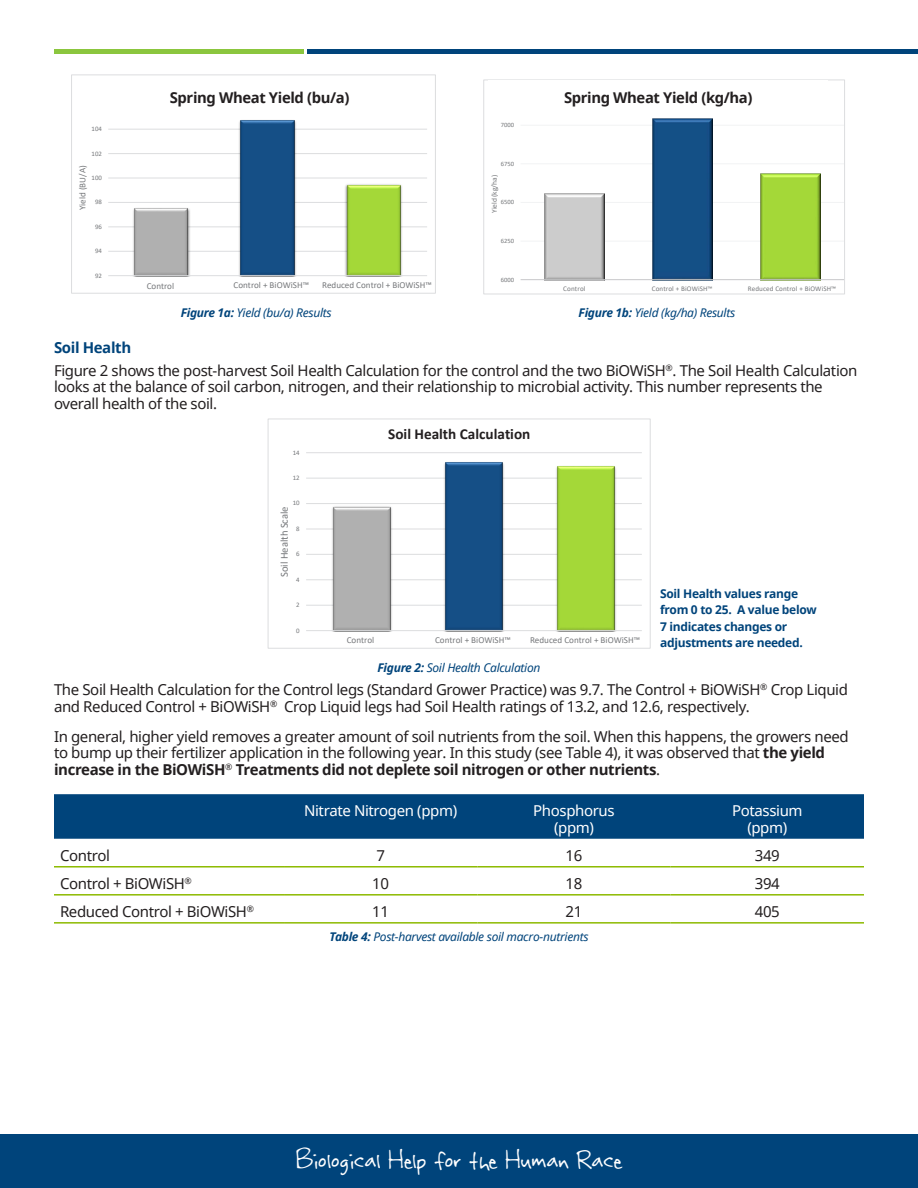
<style>
.page{position:relative;width:918px;height:1188px;background:#fff}
.page>*{position:absolute;margin:0;border:0;box-sizing:border-box;transform-origin:0 0}
.t1{font:30px "Rabiohead";letter-spacing:-.025em;color:#fff}
.t2{font:700 15.15px "Calibri";color:#231f20}
.t3{font:15px/16.5px "Noto Sans";letter-spacing:-.025em;color:#231f20}
.t4{font:15px/16.5px "Noto Sans";letter-spacing:-.025em;color:#fff;text-align:center}
.t5{font:700 15px "Noto Sans";letter-spacing:-.025em;color:#00447b}
.t6{font:700 14.85px "Noto Sans";letter-spacing:-.025em;color:#231f20}
.t7{font:italic 12px "Noto Sans";letter-spacing:-.025em;color:#00447b}
.t8{font:700 12px/16.5px "Noto Sans";letter-spacing:-.025em;color:#00447b}
.t9{font:700 12px "Calibri";color:#76787b}
.t10{font:10.65px "Calibri";color:#76787b}
.t11{font:9.15px "Calibri";color:#76787b}
.t12{font:7.5px "Calibri";color:#76787b}
.t13{font:7.05px "Calibri";letter-spacing:.01em;color:#76787b}
.t14{font:6.9px "Calibri";color:#76787b}
.t15{font:6.75px "Calibri";color:#76787b}
.t16{font:6.6px "Calibri";letter-spacing:.015em;color:#76787b}
.s1{font-weight:700}
</style>
<div class="page">
<div style="left:0;top:1134px;width:918px;height:54px;background:#00447b"></div>
<hr style="left:54px;top:50px;width:249px;height:4px;background:#8bc63e">
<hr style="left:307px;top:50px;width:611px;height:4px;background:#00447b">
<hr style="left:108px;top:251px;width:319px;height:1px;background:#dcdddf">
<hr style="left:108px;top:227px;width:319px;height:1px;background:#dcdddf">
<hr style="left:108px;top:202px;width:319px;height:1px;background:#dcdddf">
<hr style="left:108px;top:178px;width:319px;height:1px;background:#dcdddf">
<hr style="left:108px;top:153px;width:319px;height:1px;background:#dcdddf">
<hr style="left:108px;top:129px;width:319px;height:1px;background:#dcdddf">
<img style="left:238px;top:120px;width:60px;height:155px">
<img style="left:344px;top:184px;width:60px;height:91px">
<img style="left:131px;top:208px;width:60px;height:67px">
<img style="left:241px;top:120px;width:53px;height:155px">
<img style="left:347px;top:185px;width:54px;height:90px">
<img style="left:135px;top:208px;width:53px;height:67px">
<hr style="left:108px;top:275px;width:319px;height:1px;background:#dcdddf">
<div style="left:71px;top:75px;width:365px;height:219px;border:1px solid #dcdddf"></div>
<hr style="left:521px;top:241px;width:323px;height:1px;background:#f2f3f4">
<hr style="left:521px;top:202px;width:323px;height:1px;background:#f2f3f4">
<hr style="left:521px;top:164px;width:323px;height:1px;background:#f2f3f4">
<hr style="left:521px;top:125px;width:323px;height:1px;background:#f2f3f4">
<img style="left:544px;top:193px;width:61px;height:86px">
<img style="left:652px;top:119px;width:61px;height:160px">
<img style="left:760px;top:174px;width:61px;height:105px">
<hr style="left:521px;top:279px;width:323px;height:1px;background:#c7c8ca">
<div style="left:483px;top:80px;width:362px;height:214px;border:1px solid #dcdddf"></div>
<div style="left:488px;top:80px;width:340px;height:34px;background:#fff"></div>
<hr style="left:306px;top:605px;width:336px;height:1px;background:#dcdddf">
<hr style="left:306px;top:579px;width:336px;height:1px;background:#dcdddf">
<hr style="left:306px;top:554px;width:336px;height:1px;background:#dcdddf">
<hr style="left:306px;top:529px;width:336px;height:1px;background:#dcdddf">
<hr style="left:306px;top:503px;width:336px;height:1px;background:#dcdddf">
<hr style="left:306px;top:478px;width:336px;height:1px;background:#dcdddf">
<hr style="left:306px;top:452px;width:336px;height:1px;background:#dcdddf">
<img style="left:331px;top:506px;width:62px;height:124px">
<img style="left:442px;top:462px;width:63px;height:168px">
<img style="left:554px;top:466px;width:63px;height:164px">
<img style="left:334px;top:507px;width:56px;height:123px">
<div style="left:446px;top:463px;width:56px;height:167px;background:#154f86"></div>
<img style="left:558px;top:466px;width:56px;height:164px">
<hr style="left:306px;top:630px;width:336px;height:1px;background:#dcdddf">
<div style="left:268px;top:419px;width:383px;height:230px;border:1px solid #dcdddf"></div>
<div style="left:54px;top:794px;width:810px;height:45px;background:#00447b"></div>
<hr style="left:54px;top:866px;width:230px;height:2px;background:#8dba00">
<hr style="left:284px;top:866px;width:193px;height:2px;background:#8dba00">
<hr style="left:477px;top:866px;width:194px;height:2px;background:#8dba00">
<hr style="left:671px;top:866px;width:193px;height:2px;background:#8dba00">
<hr style="left:54px;top:894px;width:230px;height:2px;background:#8dba00">
<hr style="left:284px;top:894px;width:193px;height:2px;background:#8dba00">
<hr style="left:477px;top:894px;width:194px;height:2px;background:#8dba00">
<hr style="left:671px;top:894px;width:193px;height:2px;background:#8dba00">
<hr style="left:54px;top:922px;width:230px;height:2px;background:#8dba00">
<hr style="left:284px;top:922px;width:193px;height:2px;background:#8dba00">
<hr style="left:477px;top:922px;width:194px;height:2px;background:#8dba00">
<hr style="left:671px;top:922px;width:193px;height:2px;background:#8dba00">
<p class="t15" style="left:92px;top:124px;width:12px">104</p>
<p class="t15" style="left:92px;top:149px;width:12px">102</p>
<p class="t11" style="left:76px;top:210px;width:47px;rotate:-90deg">Yield (BU/A)</p>
<p class="t15" style="left:92px;top:173px;width:12px">100</p>
<p class="t15" style="left:95px;top:197px;width:8px">98</p>
<p class="t15" style="left:95px;top:222px;width:8px">96</p>
<p class="t15" style="left:95px;top:246px;width:8px">94</p>
<p class="t15" style="left:95px;top:271px;width:8px">92</p>
<p class="t9" style="left:206px;top:80px;width:97px">Spring Wheat Yield</p>
<p class="t6" style="left:170px;top:87px;width:181px">Spring Wheat Yield (bu/a)</p>
<p class="t11" style="left:147px;top:279px;width:29px">Control</p>
<p class="t11" style="left:234px;top:279px;width:77px">Control + BiOWiSH™</p>
<p class="t11" style="left:322px;top:279px;width:111px">Reduced Control + BiOWiSH™</p>
<p class="t7" style="left:181px;top:305px;width:153px"><span class="s1">Figure 1a:</span> Yield (bu/a) Results</p>
<p class="t16" style="left:501px;top:120px;width:15px">7000</p>
<p class="t16" style="left:501px;top:159px;width:15px">6750</p>
<p class="t12" style="left:489px;top:213px;width:40px;rotate:-90deg">Yield (kg/ha)</p>
<p class="t16" style="left:501px;top:198px;width:15px">6500</p>
<p class="t16" style="left:501px;top:236px;width:15px">6250</p>
<p class="t16" style="left:501px;top:275px;width:15px">6000</p>
<p class="t6" style="left:564px;top:87px;width:190px">Spring Wheat Yield (kg/ha)</p>
<p class="t13" style="left:563px;top:284px;width:24px">Control</p>
<p class="t13" style="left:652px;top:284px;width:62px">Control + BiOWiSH™</p>
<p class="t13" style="left:748px;top:284px;width:90px">Reduced Control + BiOWiSH™</p>
<p class="t7" style="left:579px;top:304px;width:158px"><span class="s1">Figure 1b:</span> Yield (kg/ha) Results</p>
<p class="t5" style="left:54px;top:337px;width:79px">Soil Health</p>
<p class="t3" style="left:54px;top:362px;width:805px">Figure 2 shows the post-harvest Soil Health Calculation for the control and the two BiOWiSH<sup>®</sup>. The Soil Health Calculation looks at the balance of soil carbon, nitrogen, and their relationship to microbial activity. This number represents the overall health of the soil.</p>
<p class="t14" style="left:293px;top:448px;width:8px">14</p>
<p class="t14" style="left:293px;top:473px;width:8px">12</p>
<p class="t14" style="left:293px;top:498px;width:8px">10</p>
<p class="t10" style="left:277px;top:577px;width:72px;rotate:-90deg">Soil Health Scale</p>
<p class="t14" style="left:296px;top:524px;width:5px">8</p>
<p class="t14" style="left:296px;top:549px;width:5px">6</p>
<p class="t14" style="left:296px;top:575px;width:5px">4</p>
<p class="t14" style="left:296px;top:600px;width:5px">2</p>
<p class="t14" style="left:296px;top:626px;width:5px">0</p>
<p class="t2" style="left:388px;top:423px;width:144px">Soil Health Calculation</p>
<p class="t11" style="left:347px;top:633px;width:29px">Control</p>
<p class="t11" style="left:435px;top:633px;width:77px">Control + BiOWiSH™</p>
<p class="t11" style="left:530px;top:633px;width:112px">Reduced Control + BiOWiSH™</p>
<p class="t8" style="left:660px;top:585px;width:158px">Soil Health values range from 0 to 25. A value below<br>7 indicates changes or adjustments are needed.</p>
<p class="t7" style="left:378px;top:659px;width:164px"><span class="s1">Figure 2:</span> Soil Health Calculation</p>
<p class="t3" style="left:54px;top:681px;width:795px">The Soil Health Calculation for the Control legs (Standard Grower Practice) was 9.7. The Control + BiOWiSH<sup>®</sup> Crop Liquid and Reduced Control + BiOWiSH<sup>®</sup> Crop Liquid legs had Soil Health ratings of 13.2, and 12.6, respectively.</p>
<p class="t3" style="left:54px;top:728px;width:796px">In general, higher yield removes a greater amount of soil nutrients from the soil. When this happens, the growers need to bump up their fertilizer application in the following year. In this study (see Table 4), it was observed that <span class="s1">the yield increase in the BiOWiSH</span><sup>®</sup> <span class="s1">Treatments did not deplete soil nitrogen or other nutrients</span>.</p>
<p class="t4" style="left:304px;top:802px;width:155px">Nitrate Nitrogen (ppm)</p>
<p class="t4" style="left:533px;top:802px;width:83px">Phosphorus (ppm)</p>
<p class="t4" style="left:732px;top:802px;width:72px">Potassium (ppm)</p>
<p class="t3" style="left:60px;top:847px;width:51px">Control</p>
<p class="t3" style="left:376px;top:847px;width:10px">7</p>
<p class="t3" style="left:566px;top:847px;width:18px">16</p>
<p class="t3" style="left:755px;top:847px;width:26px">349</p>
<p class="t3" style="left:60px;top:875px;width:133px">Control + BiOWiSH<sup>®</sup></p>
<p class="t3" style="left:372px;top:875px;width:18px">10</p>
<p class="t3" style="left:566px;top:875px;width:18px">18</p>
<p class="t3" style="left:755px;top:875px;width:26px">394</p>
<p class="t3" style="left:60px;top:903px;width:195px">Reduced Control + BiOWiSH<sup>®</sup></p>
<p class="t3" style="left:372px;top:903px;width:18px">11</p>
<p class="t3" style="left:566px;top:903px;width:18px">21</p>
<p class="t3" style="left:755px;top:903px;width:26px">405</p>
<p class="t7" style="left:329px;top:928px;width:261px"><span class="s1">Table 4:</span> Post-harvest available soil macro-nutrients</p>
<h1 class="t1" style="left:296px;top:1142px;width:328px">Biological Help for the Human Race</h1>
</div>
